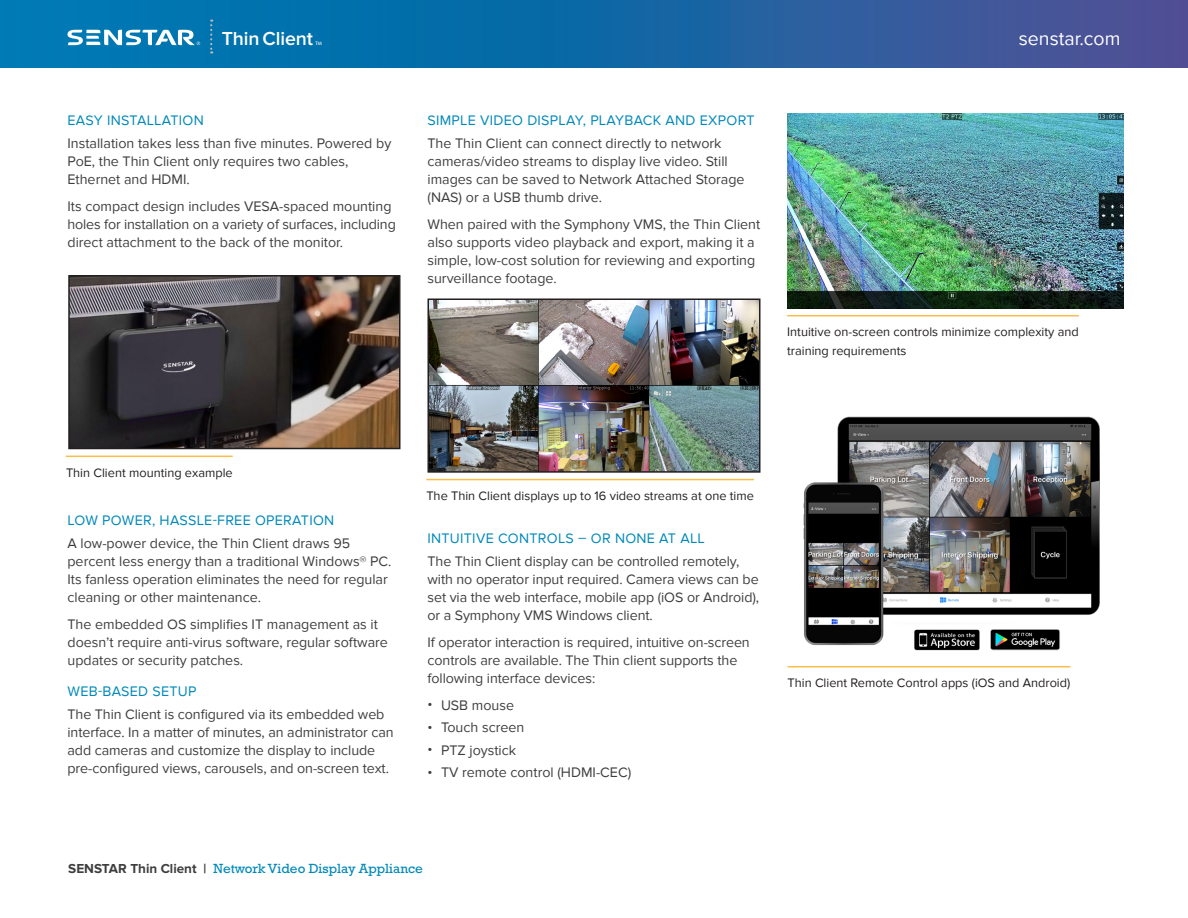
<style>
.page{position:relative;width:1188px;height:918px;background:#fff}
.page>*{position:absolute;margin:0;border:0;box-sizing:border-box;transform-origin:0 0}
.t1{font:19.5px "Proxima Nova";color:#fff}
.t2{font:600 19.5px "Proxima Nova";letter-spacing:-.005em;color:#fff}
._5__Body_Copy{font:14.25px/18px "Proxima Nova";color:#3e3e3f}
._4__Caps_Blue_Headin{font:14.25px "Proxima Nova";letter-spacing:.02em;color:#0089ba}
.t3{font:13.5px "Rockwell Std";color:#0089ba}
.Captions{font:12.75px/18.8px "Proxima Nova";color:#231f20}
.t4{font:500 4.95px "Brandon Grotesque";color:#fff}
.s1{font-family:"Proxima Nova";font-weight:700;color:#3e3e3f}
</style>
<div class="page">
<svg style="left:0;top:0;width:1188px;height:68px;background:#1b66a4"></svg>
<svg style="left:67px;top:30px;width:133px;height:15px"></svg>
<svg style="left:210px;top:20px;width:2px;height:34px"></svg>
<hr style="left:66px;top:456px;width:167px;height:1px;background:#f8be49">
<img style="left:71px;top:278px;width:326px;height:168px">
<div style="left:68px;top:275px;width:332px;height:174px;border:2px solid #231f20"></div>
<hr style="left:426px;top:479px;width:328px;height:1px;background:#f8be49">
<img style="left:431px;top:301px;width:326px;height:169px">
<div style="left:428px;top:298px;width:332px;height:175px;border:2px solid #231f20"></div>
<img style="left:788px;top:113px;width:335px;height:195px">
<hr style="left:787px;top:315px;width:292px;height:1px;background:#f8be49">
<img style="left:795px;top:416px;width:305px;height:252px">
<hr style="left:788px;top:666px;width:282px;height:1px;background:#f8be49">
<h1 class="t2" style="left:222px;top:28px;width:93px">Thin Client</h1>
<p class="t4" style="left:316px;top:40px;width:8px">TM</p>
<h1 class="t1" style="left:1019px;top:27px;width:103px">senstar.com</h1>
<p class="_4__Caps_Blue_Headin" style="left:68px;top:112px;width:138px">EASY INSTALLATION</p>
<p class="_5__Body_Copy" style="left:68px;top:134px;width:325px">Installation takes less than five minutes. Powered by<br>PoE, the Thin Client only requires two cables,<br>Ethernet and HDMI.</p>
<p class="_5__Body_Copy" style="left:68px;top:197px;width:330px">Its compact design includes VESA-spaced mounting holes for installation on a variety of surfaces, including direct attachment to the back of the monitor.</p>
<p class="_4__Caps_Blue_Headin" style="left:428px;top:112px;width:329px">SIMPLE VIDEO DISPLAY, PLAYBACK AND EXPORT</p>
<p class="_5__Body_Copy" style="left:428px;top:134px;width:319px">The Thin Client can connect directly to network cameras/video streams to display live video. Still images can be saved to Network Attached Storage (NAS) or a USB thumb drive.</p>
<p class="_5__Body_Copy" style="left:428px;top:215px;width:334px">When paired with the Symphony VMS, the Thin Client also supports video playback and export, making it a simple, low-cost solution for reviewing and exporting surveillance footage.</p>
<p class="Captions" style="left:787px;top:323px;width:293px">Intuitive on-screen controls minimize complexity and training requirements</p>
<p class="Captions" style="left:66px;top:463px;width:168px">Thin Client mounting example</p>
<p class="_4__Caps_Blue_Headin" style="left:68px;top:512px;width:268px">LOW POWER, HASSLE-FREE OPERATION</p>
<p class="_5__Body_Copy" style="left:68px;top:534px;width:325px">A low-power device, the Thin Client draws 95 percent less energy than a traditional Windows® PC.<br>Its fanless operation eliminates the need for regular cleaning or other maintenance.</p>
<p class="_5__Body_Copy" style="left:68px;top:615px;width:322px">The embedded OS simplifies IT management as it doesn’t require anti-virus software, regular software updates or security patches.</p>
<p class="_4__Caps_Blue_Headin" style="left:68px;top:683px;width:131px">WEB-BASED SETUP</p>
<p class="_5__Body_Copy" style="left:68px;top:705px;width:328px">The Thin Client is configured via its embedded web interface. In a matter of minutes, an administrator can add cameras and customize the display to include pre-configured views, carousels, and on-screen text.</p>
<p class="Captions" style="left:426px;top:486px;width:329px">The Thin Client displays up to 16 video streams at one time</p>
<p class="_4__Caps_Blue_Headin" style="left:428px;top:530px;width:279px">INTUITIVE CONTROLS – OR NONE AT ALL</p>
<p class="_5__Body_Copy" style="left:428px;top:552px;width:333px">The Thin Client display can be controlled remotely, with no operator input required. Camera views can be set via the web interface, mobile app (iOS or Android), or a Symphony VMS Windows client.</p>
<p class="_5__Body_Copy" style="left:428px;top:633px;width:324px">If operator interaction is required, intuitive on-screen controls are available. The Thin client supports the following interface devices:</p>
<p class="_5__Body_Copy" style="left:428px;top:696px;width:88px">• USB mouse</p>
<p class="_5__Body_Copy" style="left:428px;top:718px;width:98px">• Touch screen</p>
<p class="_5__Body_Copy" style="left:428px;top:741px;width:90px">• PTZ joystick</p>
<p class="_5__Body_Copy" style="left:428px;top:763px;width:205px">• TV remote control (HDMI-CEC)</p>
<p class="Captions" style="left:788px;top:674px;width:284px">Thin Client Remote Control apps (iOS and Android)</p>
<p class="t3" style="left:68px;top:861px;width:356px"><span class="s1">SENSTAR Thin Client |</span> Network Video Display Appliance</p>
</div>
